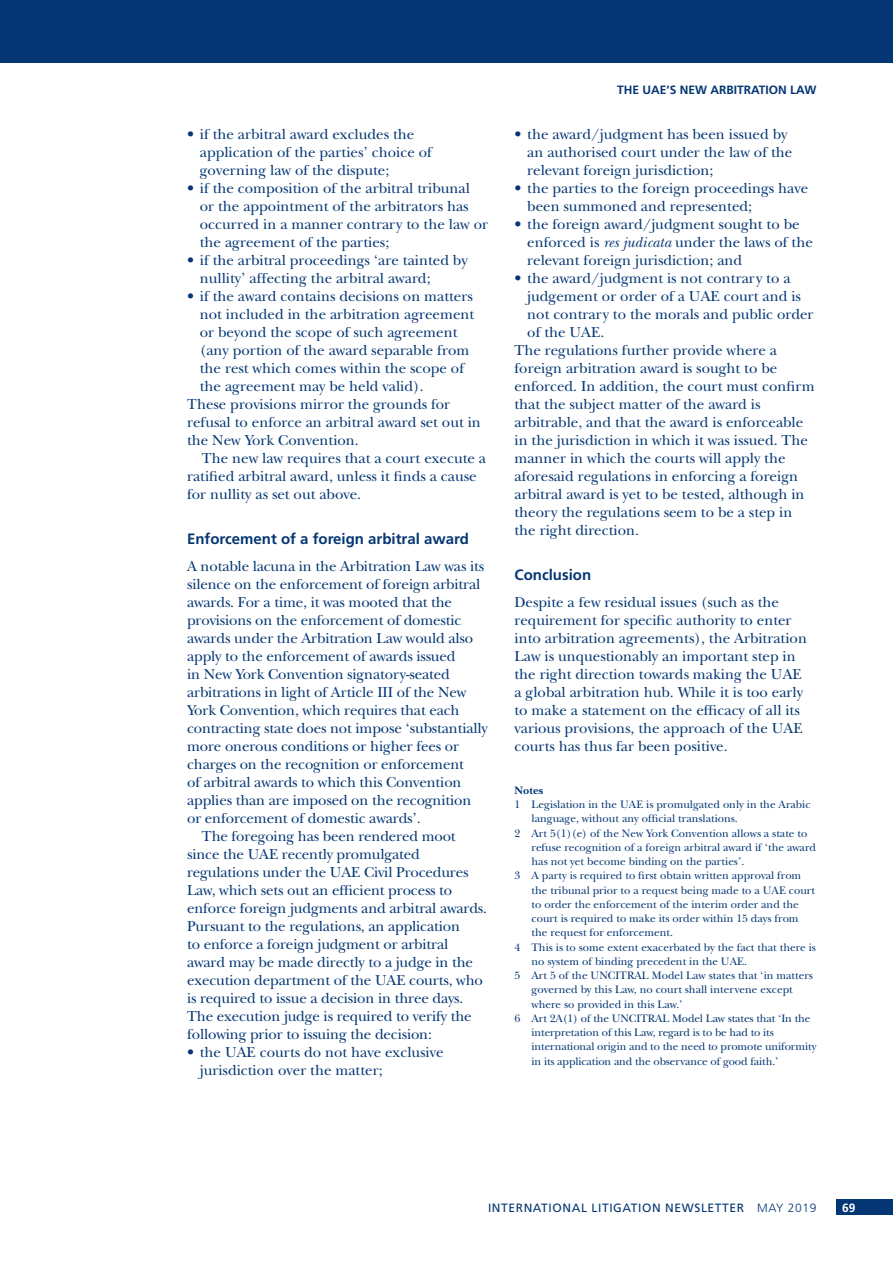
<style>
.page{position:relative;width:893px;height:1263px;background:#fff}
.page>*{position:absolute;margin:0;border:0;box-sizing:border-box;transform-origin:0 0}
.t1{font:15px/18px "New Baskerville";color:#043673}
.t2{font:700 15px "Frutiger";color:#043673}
.t3{font:12px "Frutiger";letter-spacing:.05em;color:#043673}
.t4{font:700 12px "Frutiger";color:#043673}
.t5{font:700 12px "Frutiger";color:#fff}
.t6{font:11.25px "New Baskerville";color:#043673}
.t7{font:700 11.25px "New Baskerville";color:#043673}
.s1{font-style:italic}
.s2{font-weight:300}
</style>
<div class="page">
<div style="left:0;top:0;width:893px;height:63px;background:#043673"></div>
<div style="left:836px;top:1199px;width:57px;height:16px;background:#043673"></div>
<p class="t1" style="left:200px;top:125px;width:234px;text-indent:-13px">• if the arbitral award excludes the application of the parties’ choice of governing law of the dispute;</p>
<p class="t1" style="left:200px;top:179px;width:290px;text-indent:-13px">• if the composition of the arbitral tribunal<br>or the appointment of the arbitrators has occurred in a manner contrary to the law or the agreement of the parties;</p>
<p class="t1" style="left:200px;top:251px;width:269px;text-indent:-13px">• if the arbitral proceedings ‘are tainted by nullity’ affecting the arbitral award;</p>
<p class="t1" style="left:187px;top:287px;width:287px">• if the award contains decisions on matters</p>
<p class="t1" style="left:200px;top:305px;width:276px">not included in the arbitration agreement</p>
<p class="t1" style="left:200px;top:323px;width:259px">or beyond the scope of such agreement</p>
<p class="t1" style="left:200px;top:341px;width:271px">(any portion of the award separable from</p>
<p class="t1" style="left:200px;top:359px;width:266px">the rest which comes within the scope of</p>
<p class="t1" style="left:200px;top:377px;width:225px">the agreement may be held valid).</p>
<p class="t1" style="left:187px;top:395px;width:265px">These provisions mirror the grounds for</p>
<p class="t1" style="left:187px;top:413px;width:295px">refusal to enforce an arbitral award set out in</p>
<p class="t1" style="left:187px;top:431px;width:173px">the New York Convention.</p>
<p class="t1" style="left:202px;top:449px;width:286px">The new law requires that a court execute a</p>
<p class="t1" style="left:187px;top:467px;width:291px">ratified arbitral award, unless it finds a cause</p>
<p class="t1" style="left:187px;top:485px;width:176px">for nullity as set out above.</p>
<p class="t2" style="left:187px;top:530px;width:283px">Enforcement of a foreign arbitral award</p>
<p class="t1" style="left:187px;top:557px;width:298px">A notable lacuna in the Arbitration Law was its</p>
<p class="t1" style="left:187px;top:575px;width:295px">silence on the enforcement of foreign arbitral</p>
<p class="t1" style="left:187px;top:593px;width:267px">awards. For a time, it was mooted that the</p>
<p class="t1" style="left:187px;top:611px;width:276px">provisions on the enforcement of domestic</p>
<p class="t1" style="left:187px;top:629px;width:288px">awards under the Arbitration Law would also</p>
<p class="t1" style="left:187px;top:647px;width:270px">apply to the enforcement of awards issued</p>
<p class="t1" style="left:187px;top:665px;width:264px">in New York Convention signatory-seated</p>
<p class="t1" style="left:187px;top:683px;width:281px">arbitrations in light of Article III of the New</p>
<p class="t1" style="left:187px;top:701px;width:274px">York Convention, which requires that each</p>
<p class="t1" style="left:187px;top:719px;width:302px">contracting state does not impose ‘substantially</p>
<p class="t1" style="left:187px;top:737px;width:274px">more onerous conditions or higher fees or</p>
<p class="t1" style="left:187px;top:755px;width:278px">charges on the recognition or enforcement</p>
<p class="t1" style="left:187px;top:773px;width:276px">of arbitral awards to which this Convention</p>
<p class="t1" style="left:187px;top:791px;width:286px">applies than are imposed on the recognition</p>
<p class="t1" style="left:187px;top:809px;width:235px">or enforcement of domestic awards’.</p>
<p class="t1" style="left:202px;top:827px;width:255px">The foregoing has been rendered moot</p>
<p class="t1" style="left:187px;top:845px;width:234px">since the UAE recently promulgated</p>
<p class="t1" style="left:187px;top:863px;width:283px">regulations under the UAE Civil Procedures</p>
<p class="t1" style="left:187px;top:881px;width:267px">Law, which sets out an efficient process to</p>
<p class="t1" style="left:187px;top:899px;width:302px">enforce foreign judgments and arbitral awards.</p>
<p class="t1" style="left:187px;top:917px;width:274px">Pursuant to the regulations, an application</p>
<p class="t1" style="left:187px;top:935px;width:263px">to enforce a foreign judgment or arbitral</p>
<p class="t1" style="left:187px;top:953px;width:287px">award may be made directly to a judge in the</p>
<p class="t1" style="left:187px;top:971px;width:297px">execution department of the UAE courts, who</p>
<p class="t1" style="left:187px;top:989px;width:278px">is required to issue a decision in three days.</p>
<p class="t1" style="left:187px;top:1007px;width:286px">The execution judge is required to verify the</p>
<p class="t1" style="left:187px;top:1025px;width:246px">following prior to issuing the decision:</p>
<p class="t1" style="left:200px;top:1043px;width:245px;text-indent:-13px">• the UAE courts do not have exclusive jurisdiction over the matter;</p>
<p class="t4" style="left:617px;top:83px;width:201px">THE UAE’S NEW ARBITRATION LAW</p>
<p class="t1" style="left:527px;top:125px;width:267px;text-indent:-13px">• the award/judgment has been issued by an authorised court under the law of the relevant foreign jurisdiction;</p>
<p class="t1" style="left:527px;top:179px;width:282px;text-indent:-13px">• the parties to the foreign proceedings have been summoned and represented;</p>
<p class="t1" style="left:527px;top:215px;width:287px;text-indent:-13px">• the foreign award/judgment sought to be enforced is <span class="s1">res judicata</span> under the laws of the relevant foreign jurisdiction; and</p>
<p class="t1" style="left:514px;top:269px;width:277px">• the award/judgment is not contrary to a</p>
<p class="t1" style="left:527px;top:287px;width:275px">judgement or order of a UAE court and is</p>
<p class="t1" style="left:527px;top:305px;width:288px">not contrary to the morals and public order</p>
<p class="t1" style="left:527px;top:323px;width:79px">of the UAE.</p>
<p class="t1" style="left:514px;top:341px;width:264px">The regulations further provide where a</p>
<p class="t1" style="left:514px;top:359px;width:264px">foreign arbitration award is sought to be</p>
<p class="t1" style="left:514px;top:377px;width:302px">enforced. In addition, the court must confirm</p>
<p class="t1" style="left:514px;top:395px;width:247px">that the subject matter of the award is</p>
<p class="t1" style="left:514px;top:413px;width:290px">arbitrable, and that the award is enforceable</p>
<p class="t1" style="left:514px;top:431px;width:295px">in the jurisdiction in which it was issued. The</p>
<p class="t1" style="left:514px;top:449px;width:273px">manner in which the courts will apply the</p>
<p class="t1" style="left:514px;top:467px;width:285px">aforesaid regulations in enforcing a foreign</p>
<p class="t1" style="left:514px;top:485px;width:292px">arbitral award is yet to be tested, although in</p>
<p class="t1" style="left:514px;top:503px;width:279px">theory the regulations seem to be a step in</p>
<p class="t1" style="left:514px;top:521px;width:126px">the right direction.</p>
<p class="t2" style="left:514px;top:566px;width:78px">Conclusion</p>
<p class="t1" style="left:514px;top:593px;width:294px">Despite a few residual issues (such as the requirement for specific authority to enter into arbitration agreements), the Arbitration Law is unquestionably an important step in the right direction towards making the UAE a global arbitration hub. While it is too early to make a statement on the efficacy of all its various provisions, the approach of the UAE courts has thus far been positive.</p>
<p class="t7" style="left:514px;top:783px;width:30px">Notes</p>
<p class="t6" style="left:514px;top:797px;width:297px">1 Legislation in the UAE is promulgated only in the Arabic</p>
<p class="t6" style="left:531px;top:812px;width:208px">language, without any official translations.</p>
<p class="t6" style="left:514px;top:826px;width:294px">2 Art 5(1)(e) of the New York Convention allows a state to</p>
<p class="t6" style="left:531px;top:840px;width:286px">refuse recognition of a foreign arbitral award if ‘the award</p>
<p class="t6" style="left:531px;top:854px;width:214px">has not yet become binding on the parties’.</p>
<p class="t6" style="left:514px;top:869px;width:288px">3 A party is required to first obtain written approval from</p>
<p class="t6" style="left:531px;top:883px;width:285px">the tribunal prior to a request being made to a UAE court</p>
<p class="t6" style="left:531px;top:897px;width:269px">to order the enforcement of the interim order and the</p>
<p class="t6" style="left:531px;top:911px;width:269px">court is required to make its order within 15 days from</p>
<p class="t6" style="left:531px;top:926px;width:143px">the request for enforcement.</p>
<p class="t6" style="left:514px;top:940px;width:303px">4 This is to some extent exacerbated by the fact that there is</p>
<p class="t6" style="left:531px;top:954px;width:217px">no system of binding precedent in the UAE.</p>
<p class="t6" style="left:514px;top:968px;width:300px">5 Art 5 of the UNCITRAL Model Law states that ‘in matters</p>
<p class="t6" style="left:531px;top:983px;width:263px">governed by this Law, no court shall intervene except</p>
<p class="t6" style="left:531px;top:997px;width:153px">where so provided in this Law.’</p>
<p class="t6" style="left:514px;top:1011px;width:297px">6 Art 2A(1) of the UNCITRAL Model Law states that ‘In the</p>
<p class="t6" style="left:531px;top:1025px;width:244px">interpretation of this Law, regard is to be had to its</p>
<p class="t6" style="left:531px;top:1040px;width:286px">international origin and to the need to promote uniformity</p>
<p class="t6" style="left:531px;top:1054px;width:248px">in its application and the observance of good faith.’</p>
<p class="t3" style="left:488px;top:1200px;width:330px">INTERNATIONAL LITIGATION NEWSLETTER <span class="s2">MAY 2019</span></p>
<p class="t5" style="left:842px;top:1200px;width:15px">69</p>
</div>
